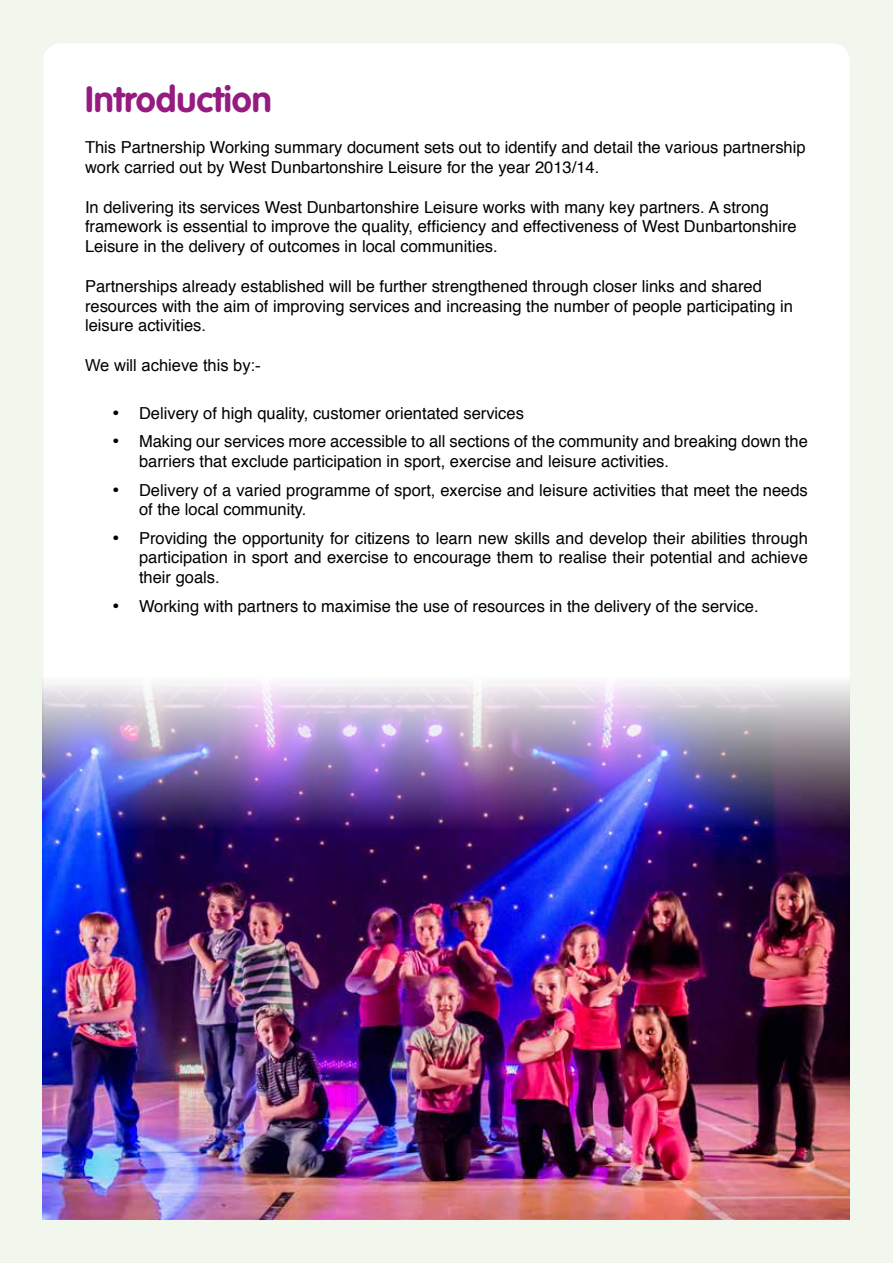
<style>
.page{position:relative;width:893px;height:1263px;background:#f1f7ed}
.page>*{position:absolute;margin:0;border:0;box-sizing:border-box;transform-origin:0 0}
.t1{font:700 36px "VAG Rounded";color:#951b81}
.t2{font:16.5px/19.8px "Helvetica";color:#000}
.t3{font:16.5px "Arial";color:#000}
</style>
<div class="page">
<div style="left:43px;top:43px;width:807px;height:1177px;background:#fff;border-radius:18px"></div>
<img style="left:42px;top:679px;width:808px;height:541px">
<h1 class="t1" style="left:85px;top:78px;width:188px">Introduction</h1>
<p class="t2" style="left:85px;top:138px;width:722px">This Partnership Working summary document sets out to identify and detail the various partnership work carried out by West Dunbartonshire Leisure for the year 2013/14.</p>
<p class="t2" style="left:85px;top:197px;width:713px">In delivering its services West Dunbartonshire Leisure works with many key partners. A strong framework is essential to improve the quality, efficiency and effectiveness of West Dunbartonshire<br>Leisure in the delivery of outcomes in local communities.</p>
<p class="t2" style="left:85px;top:277px;width:709px">Partnerships already established will be further strengthened through closer links and shared resources with the aim of improving services and increasing the number of people participating in leisure activities.</p>
<p class="t3" style="left:85px;top:356px;width:177px">We will achieve this by:-</p>
<p class="t2" style="left:112px;top:404px;width:413px">• Delivery of high quality, customer orientated services</p>
<p class="t2" style="left:139px;top:432px;width:670px;text-indent:-27px">• Making our services more accessible to all sections of the community and breaking down the barriers that exclude participation in sport, exercise and leisure activities.</p>
<p class="t2" style="left:139px;top:480px;width:670px;text-indent:-27px">• Delivery of a varied programme of sport, exercise and leisure activities that meet the needs of the local community.</p>
<p class="t2" style="left:139px;top:528px;width:670px;text-align:justify;text-indent:-27px">• Providing the opportunity for citizens to learn new skills and develop their abilities through participation in sport and exercise to encourage them to realise their potential and achieve their goals.</p>
<p class="t2" style="left:112px;top:596px;width:648px">• Working with partners to maximise the use of resources in the delivery of the service.</p>
</div>
